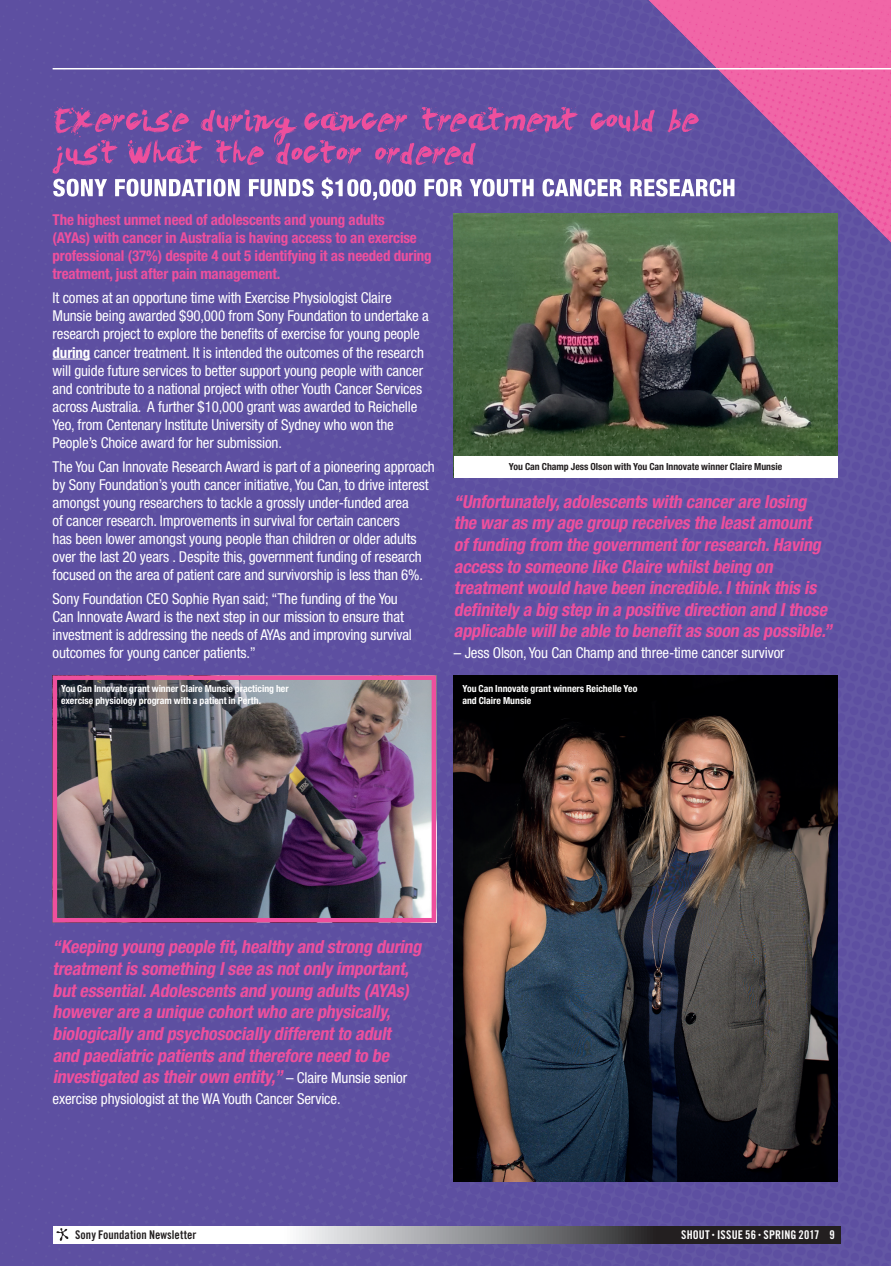
<style>
.page{position:relative;width:891px;height:1266px;background:#fff}
.page>*{position:absolute;margin:0;border:0;box-sizing:border-box;transform-origin:0 0}
.t1{font:italic 700 condensed 18px/21.6px "Helvetica Neue";color:#ee4f9d}
.t2{font:condensed 15px/18px "Helvetica Neue";letter-spacing:-.01em;color:#fff}
.t3{font:700 condensed 15px/18px "Helvetica Neue";letter-spacing:-.01em;color:#ee4f9d}
.t4{font:12px "Trade Gothic Bold Cond Twenty";letter-spacing:.005em;color:#fff}
.t5{font:12px "Trade Gothic Bold Cond Twenty";color:#231f20}
.t6{font:700 condensed 9.75px/12px "Helvetica Neue";color:#fff}
.t7{font:700 condensed 9.75px "Helvetica Neue";color:#231f20}
.s1{font-weight:700}
.s2{font-weight:400;font-style:normal;font-size:15px;color:#fff}
</style>
<div class="page">
<div style="left:0;top:0;width:891px;height:1265px;background:#5d4fa1"></div>
<img style="left:58px;top:680px;width:373px;height:237px">
<div style="left:53px;top:675px;width:383px;height:247px;border:4px solid #ee4f9d"></div>
<img style="left:454px;top:213px;width:383px;height:243px">
<img style="left:454px;top:675px;width:383px;height:506px">
<div style="left:454px;top:456px;width:383px;height:21px;background:#fff"></div>
<svg style="left:52px;top:106px;width:584px;height:94px;background:#8160a9"></svg>
<img style="left:636px;top:0;width:255px;height:256px">
<hr style="left:53px;top:358px;width:37px;height:1px;background:#fff">
<hr style="left:53px;top:68px;width:838px;height:1px;background:#fff">
<div style="left:54px;top:1225px;width:17px;height:17px;background:#fff"></div>
<div style="left:823px;top:1225px;width:18px;height:17px;background:#231f20"></div>
<svg style="left:71px;top:1225px;width:752px;height:17px"></svg>
<svg style="left:56px;top:1228px;width:13px;height:12px"></svg>
<p class="t3" style="left:53px;top:210px;width:380px">The highest unmet need of adolescents and young adults<br>(AYAs) with cancer in Australia is having access to an exercise professional (37%) despite 4 out 5 identifying it as needed during treatment, just after pain management.</p>
<p class="t2" style="left:53px;top:289px;width:378px">It comes at an opportune time with Exercise Physiologist Claire Munsie being awarded $90,000 from Sony Foundation to undertake a research project to explore the benefits of exercise for young people <span class="s1">during</span> cancer treatment. It is intended the outcomes of the research will guide future services to better support young people with cancer and contribute to a national project with other Youth Cancer Services across Australia. A further $10,000 grant was awarded to Reichelle Yeo, from Centenary Institute University of Sydney who won the People’s Choice award for her submission.</p>
<p class="t2" style="left:53px;top:457px;width:384px">The You Can Innovate Research Award is part of a pioneering approach by Sony Foundation’s youth cancer initiative, You Can, to drive interest amongst young researchers to tackle a grossly under-funded area<br>of cancer research. Improvements in survival for certain cancers<br>has been lower amongst young people than children or older adults over the last 20 years . Despite this, government funding of research focused on the area of patient care and survivorship is less than 6%.</p>
<p class="t2" style="left:53px;top:590px;width:361px">Sony Foundation CEO Sophie Ryan said; “The funding of the You Can Innovate Award is the next step in our mission to ensure that investment is addressing the needs of AYAs and improving survival outcomes for young cancer patients.”</p>
<p class="t6" style="left:61px;top:682px;width:229px">You Can Innovate grant winner Claire Munsie practicing her exercise physiology program with a patient in Perth.</p>
<p class="t7" style="left:509px;top:461px;width:275px">You Can Champ Jess Olson with You Can Innovate winner Claire Munsie</p>
<p class="t1" style="left:454px;top:490px;width:383px">“Unfortunately,adolescents with cancerare losing the waras my age group receives the leastamount offunding from the governmentforresearch.Having access to someone like Claire whilstbeing on treatmentwould have been incredible.Ithink this is definitely a big step in a positive direction and Ithose applicable willbe able to benefitas soon as possible.”</p>
<p class="t2" style="left:454px;top:644px;width:332px">– Jess Olson, You Can Champ and three-time cancer survivor</p>
<p class="t6" style="left:462px;top:682px;width:176px">You Can Innovate grant winners Reichelle Yeo and Claire Munsie</p>
<p class="t1" style="left:53px;top:935px;width:374px">“Keeping young people fit,healthy and strong during treatmentis something Isee as notonly important, butessential.Adolescents and young adults (AYAs) howeverare a unique cohortwho are physically, biologically and psychosocially differentto adult and paediatric patients and therefore need to be investigated as theirown entity,” <span class="s2">– C l a i r e M u n s i e s e n i o r</span></p>
<p class="t2" style="left:53px;top:1089px;width:289px">exercise physiologist at the WA Youth Cancer Service.</p>
<p class="t5" style="left:75px;top:1226px;width:123px">Sony Foundation Newsletter</p>
<p class="t4" style="left:681px;top:1226px;width:155px">SHOUT <sup>•</sup> ISSUE 56 <sup>•</sup> SPRING 2017 9</p>
</div>
